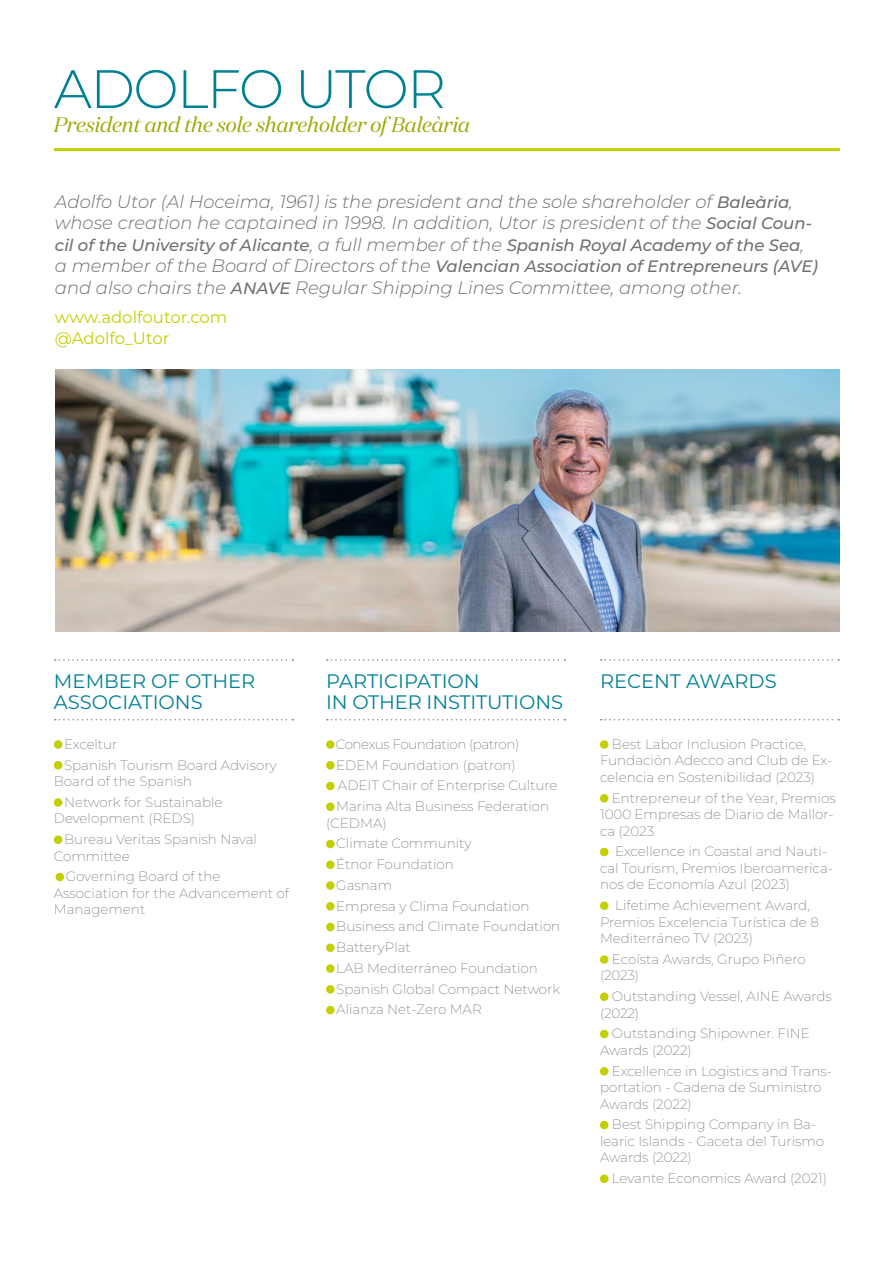
<style>
.page{position:relative;width:893px;height:1263px;background:#fff}
.page>*{position:absolute;margin:0;border:0;box-sizing:border-box;transform-origin:0 0}
.t1{font:300 54px "Montserrat";letter-spacing:-.03em;color:#008193}
.t2{font:italic 21px "Domaine Disp";color:#9ba800}
.t3{font:19.5px/21px "Montserrat";color:#008193}
.t4{font:italic 300 18px/21.6px "Montserrat";color:#706f6f}
.t5{font:italic 500 16.5px/21.6px "Montserrat";color:#706f6f}
.t6{font:16.5px/20.7px "Montserrat";color:#c2cf00}
.t7{font:200 13.5px/20.7px "Montserrat";color:#706f6f}
.s1{font-weight:500;font-size:16.5px}
.s2{font-weight:300;font-size:18px}
</style>
<div class="page">
<svg style="left:54px;top:740px;width:8px;height:9px"></svg>
<svg style="left:54px;top:761px;width:8px;height:8px"></svg>
<svg style="left:54px;top:798px;width:8px;height:9px"></svg>
<svg style="left:54px;top:835px;width:8px;height:9px"></svg>
<svg style="left:56px;top:873px;width:8px;height:8px"></svg>
<svg style="left:326px;top:740px;width:9px;height:9px"></svg>
<svg style="left:326px;top:761px;width:9px;height:8px"></svg>
<svg style="left:326px;top:782px;width:9px;height:8px"></svg>
<svg style="left:326px;top:802px;width:9px;height:9px"></svg>
<svg style="left:326px;top:840px;width:9px;height:8px"></svg>
<svg style="left:326px;top:860px;width:9px;height:9px"></svg>
<svg style="left:326px;top:881px;width:9px;height:9px"></svg>
<svg style="left:326px;top:902px;width:9px;height:8px"></svg>
<svg style="left:326px;top:923px;width:9px;height:8px"></svg>
<svg style="left:326px;top:943px;width:9px;height:9px"></svg>
<svg style="left:326px;top:964px;width:9px;height:9px"></svg>
<svg style="left:326px;top:985px;width:9px;height:8px"></svg>
<svg style="left:326px;top:1006px;width:9px;height:8px"></svg>
<svg style="left:600px;top:740px;width:8px;height:9px"></svg>
<svg style="left:600px;top:794px;width:8px;height:8px"></svg>
<svg style="left:600px;top:848px;width:8px;height:8px"></svg>
<svg style="left:600px;top:901px;width:8px;height:9px"></svg>
<svg style="left:600px;top:955px;width:8px;height:9px"></svg>
<svg style="left:600px;top:992px;width:8px;height:9px"></svg>
<svg style="left:600px;top:1030px;width:8px;height:8px"></svg>
<svg style="left:600px;top:1067px;width:8px;height:8px"></svg>
<svg style="left:600px;top:1121px;width:8px;height:8px"></svg>
<svg style="left:600px;top:1174px;width:8px;height:9px"></svg>
<img style="left:56px;top:370px;width:784px;height:261px">
<svg style="left:55px;top:659px;width:238px;height:2px"></svg>
<svg style="left:55px;top:719px;width:238px;height:1px"></svg>
<svg style="left:327px;top:659px;width:238px;height:2px"></svg>
<svg style="left:327px;top:719px;width:238px;height:1px"></svg>
<svg style="left:601px;top:659px;width:238px;height:2px"></svg>
<svg style="left:601px;top:719px;width:238px;height:1px"></svg>
<hr style="left:54px;top:148px;width:786px;height:3px;background:#c2cf00">
<h1 class="t1" style="left:54px;top:52px;width:394px">ADOLFO UTOR</h1>
<h2 class="t2" style="left:54px;top:112px;width:418px">President and the sole shareholder of Baleària</h2>
<h3 class="t4" style="left:55px;top:190px;width:759px">Adolfo Utor (Al Hoceima, 1961) is the president and the sole shareholder of <span class="s1">Baleària</span>, whose creation he captained in 1998. In addition, Utor is president of the <span class="s1">Social Coun-</span></h3>
<p class="t5" style="left:55px;top:234px;width:765px">cil of the University of Alicante<span class="s2">, a full member of the</span> Spanish Royal Academy of the Sea<span class="s2">, a member of the Board of Directors of the</span> Valencian Association of Entrepreneurs (AVE)</p>
<h3 class="t4" style="left:55px;top:276px;width:689px">and also chairs the <span class="s1">ANAVE</span> Regular Shipping Lines Committee, among other.</h3>
<p class="t6" style="left:55px;top:306px;width:174px">www.adolfoutor.com @Adolfo_Utor</p>
<h3 class="t3" style="left:54px;top:670px;width:203px">MEMBER OF OTHER<br>ASSOCIATIONS</h3>
<h3 class="t3" style="left:326px;top:670px;width:239px">PARTICIPATION<br>IN OTHER INSTITUTIONS</h3>
<h3 class="t3" style="left:600px;top:670px;width:178px">RECENT AWARDS</h3>
<p class="t7" style="left:64px;top:733px;width:214px">Exceltur<br>Spanish Tourism Board Advisory</p>
<p class="t7" style="left:64px;top:770px;width:160px;text-indent:-10px">Board of the Spanish<br>Network for Sustainable</p>
<p class="t7" style="left:64px;top:808px;width:194px;text-indent:-10px">Development (REDS)<br>Bureau Veritas Spanish Naval</p>
<p class="t7" style="left:66px;top:845px;width:156px;text-indent:-12px">Committee<br>Governing Board of the</p>
<p class="t7" style="left:54px;top:884px;width:237px;line-height:16.5px">Association for the Advancement of<br>Management</p>
<p class="t7" style="left:336px;top:733px;width:223px">Conexus Foundation (patron)<br>EDEM Foundation (patron)<br>ADEIT Chair of Enterprise Culture<br>Marina Alta Business Federation</p>
<p class="t7" style="left:336px;top:812px;width:226px;text-indent:-10px">(CEDMA)<br>Climate Community<br>Étnor Foundation<br>Gasnam<br>Empresa y Clima Foundation<br>Business and Climate Foundation<br>BatteryPlat<br>LAB Mediterráneo Foundation<br>Spanish Global Compact Network<br>Alianza Net-Zero MAR</p>
<p class="t7" style="left:600px;top:735px;width:234px;line-height:16.5px;text-indent:12px">Best Labor Inclusion Practice,<br>Fundación Adecco and Club de Ex&shy;celencia en Sostenibilidad (2023)</p>
<p class="t7" style="left:600px;top:789px;width:237px;line-height:16.5px;text-indent:12px">Entrepreneur of the Year, Premios<br>1000 Empresas de Diario de Mallor&shy;ca (2023</p>
<p class="t7" style="left:600px;top:843px;width:234px;line-height:16.5px;text-indent:15px">Excellence in Coastal and Nauti&shy;cal Tourism, Premios Iberoamerica&shy;nos de Economía Azul (2023)</p>
<p class="t7" style="left:600px;top:896px;width:220px;line-height:16.5px;text-indent:15px">Lifetime Achievement Award,<br>Premios Excelencia Turística de 8<br>Mediterráneo TV (2023)</p>
<p class="t7" style="left:600px;top:950px;width:207px;line-height:16.5px;text-indent:12px">Ecoísta Awards, Grupo Piñero (2023)</p>
<p class="t7" style="left:600px;top:987px;width:233px;line-height:16.5px;text-indent:12px">Outstanding Vessel, AINE Awards (2022)</p>
<p class="t7" style="left:600px;top:1025px;width:211px;line-height:16.5px;text-indent:12px">Outstanding Shipowner. FINE<br>Awards (2022)</p>
<p class="t7" style="left:600px;top:1062px;width:233px;line-height:16.5px;text-indent:12px">Excellence in Logistics and Trans&shy;portation - Cadena de Suministro<br>Awards (2022)</p>
<p class="t7" style="left:600px;top:1116px;width:226px;line-height:16.5px;text-indent:12px">Best Shipping Company in Ba&shy;learic Islands - Gaceta del Turismo<br>Awards (2022)</p>
<p class="t7" style="left:612px;top:1167px;width:217px">Levante Economics Award (2021)</p>
</div>
